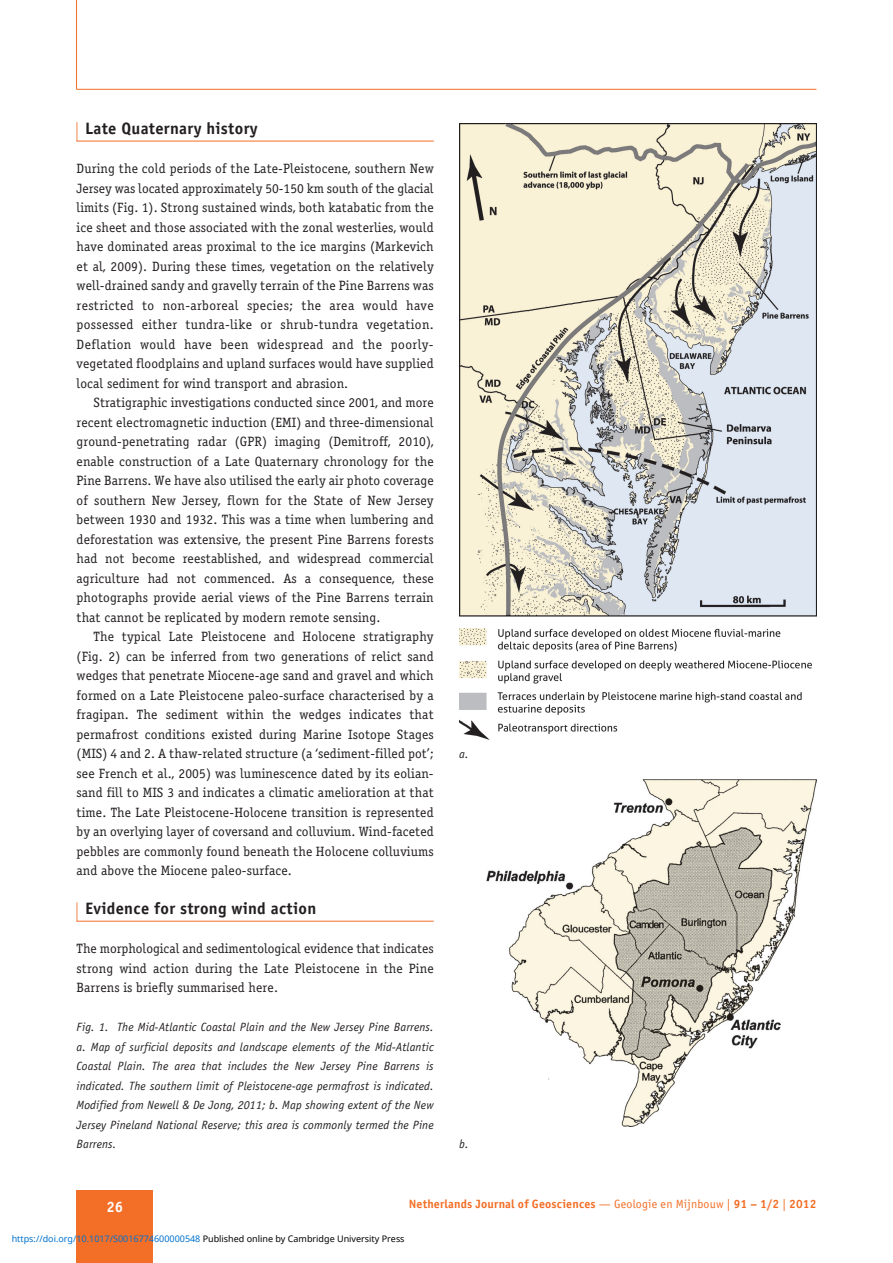
<style>
.page{position:relative;width:893px;height:1263px;background:#fff}
.page>*{position:absolute;margin:0;border:0;box-sizing:border-box;transform-origin:0 0}
.t1{font:16.5px "Officina Sans Bold ITC";letter-spacing:.02em;color:#231f20}
.t2{font:15px "Officina Sans Bold ITC";color:#fff}
.t3{font:13.5px/19.5px "Officina Serif Book ITC";letter-spacing:.01em;color:#231f20;text-align:justify}
.t4{font:italic 12px/19.5px "Officina Sans Book ITC";letter-spacing:.01em;color:#231f20;text-align:justify}
.t5{font:12px "Officina Sans Bold ITC";letter-spacing:.015em;color:#f36e26}
.t6{font:9px "Noto Sans";color:#0172cf}
.s1{font-family:"Officina Sans Book ITC"}
.s2{color:#000}
</style>
<div class="page">
<div style="left:77px;top:1191px;width:76px;height:72px;background:#f36e26"></div>
<svg style="left:77px;top:122px;width:1px;height:19px"></svg>
<hr style="left:77px;top:141px;width:357px;height:1px;background:#f36e26">
<svg style="left:77px;top:902px;width:1px;height:19px"></svg>
<hr style="left:77px;top:921px;width:357px;height:1px;background:#f36e26">
<img style="left:459px;top:123px;width:357px;height:617px">
<img style="left:487px;top:780px;width:330px;height:346px">
<hr style="left:76px;top:0;width:1px;height:89px;background:#f36e26">
<hr style="left:77px;top:89px;width:739px;height:1px;background:#f36e26">
<p class="t1" style="left:85px;top:122px;width:174px">Late Quaternary history</p>
<p class="t3" style="left:77px;top:160px;width:359px">During the cold periods of the Late-Pleistocene, southern New Jersey was located approximately 50-150 km south of the glacial limits (Fig. 1). Strong sustained winds, both katabatic from the ice sheet and those associated with the zonal westerlies, would have dominated areas proximal to the ice margins (Markevich et al, 2009). During these times, vegetation on the relatively well-drained sandy and gravelly terrain of the Pine Barrens was restricted to non-arboreal species; the area would have possessed either tundra-like or shrub-tundra vegetation.<br>Deflation would have been widespread and the poorly&shy;vegetated floodplains and upland surfaces would have supplied local sediment for wind transport and abrasion.</p>
<p class="t3" style="left:77px;top:394px;width:359px;text-indent:17px">Stratigraphic investigations conducted since 2001, and more recent electromagnetic induction (EMI) and three-dimensional ground-penetrating radar (GPR) imaging (Demitroff, 2010), enable construction of a Late Quaternary chronology for the Pine Barrens. We have also utilised the early air photo coverage of southern New Jersey, flown for the State of New Jersey between 1930 and 1932. This was a time when lumbering and deforestation was extensive, the present Pine Barrens forests had not become reestablished, and widespread commercial agriculture had not commenced. As a consequence, these photographs provide aerial views of the Pine Barrens terrain that cannot be replicated by modern remote sensing.</p>
<p class="t3" style="left:77px;top:628px;width:359px;text-indent:17px">The typical Late Pleistocene and Holocene stratigraphy (Fig. 2) can be inferred from two generations of relict sand wedges that penetrate Miocene-age sand and gravel and which formed on a Late Pleistocene paleo-surface characterised by a fragipan. The sediment within the wedges indicates that permafrost conditions existed during Marine Isotope Stages (MIS) 4 and 2. A thaw-related structure (a ‘sediment-filled pot’; see French et al., 2005) was luminescence dated by its eolian&shy;sand fill to MIS 3 and indicates a climatic amelioration at that time. The Late Pleistocene-Holocene transition is represented by an overlying layer of coversand and colluvium. Wind-faceted pebbles are commonly found beneath the Holocene colluviums and above the Miocene paleo-surface.</p>
<p class="t1" style="left:85px;top:902px;width:233px">Evidence for strong wind action</p>
<p class="t3" style="left:77px;top:940px;width:359px">The morphological and sedimentological evidence that indicates strong wind action during the Late Pleistocene in the Pine Barrens is briefly summarised here.</p>
<p class="t4" style="left:77px;top:1018px;width:359px">Fig. 1. The Mid-Atlantic Coastal Plain and the New Jersey Pine Barrens. a. Map of surficial deposits and landscape elements of the Mid-Atlantic Coastal Plain. The area that includes the New Jersey Pine Barrens is indicated. The southern limit of Pleistocene-age permafrost is indicated.<br>Modified from Newell &amp; De Jong, 2011; b. Map showing extent of the New Jersey Pineland National Reserve; this area is commonly termed the Pine Barrens.</p>
<p class="t4" style="left:459px;top:745px;width:11px">a.</p>
<p class="t4" style="left:459px;top:1135px;width:11px">b.</p>
<p class="t2" style="left:106px;top:1201px;width:18px">26</p>
<p class="t5" style="left:409px;top:1199px;width:409px">Netherlands Journal of Geosciences <span class="s1">— Geologie en Mijnbouw |</span> 91 – 1/2 <span class="s1">|</span> 2012</p>
<p class="t6" style="left:12px;top:1232px;width:394px">https://doi.org/10.1017/S0016774600000548 <span class="s2">Published online by Cambridge University Press</span></p>
</div>
